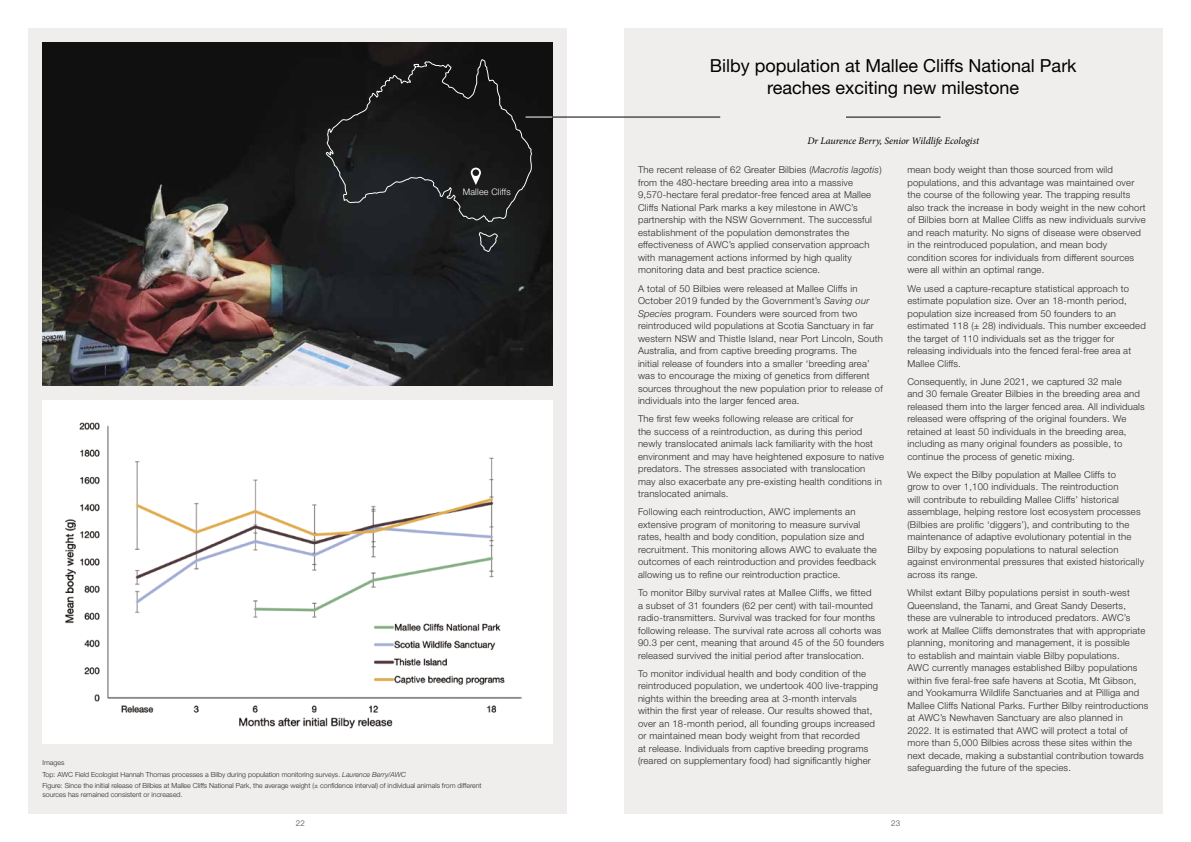
<style>
.page{position:relative;width:1191px;height:842px;background:#fff}
.page>*{position:absolute;margin:0;border:0;box-sizing:border-box;transform-origin:0 0}
.t1{font:18px/21.6px "Helvetica Neue LT Std";color:#000;text-align:center}
.t2{font:italic 10px "Minion Pro";letter-spacing:-.005em;color:#000}
.t3{font:300 9.5px/12.5px "Helvetica Neue LT Std";letter-spacing:.02em;color:#292929}
.t4{font:300 9px "Helvetica Neue LT Std";letter-spacing:.02em;color:#fff}
.t5{font:300 8px "Helvetica Neue LT Std";color:#484848}
.t6{font:300 7px/11.8px "Helvetica Neue LT Std";color:#292929}
.s1{font-style:italic}
</style>
<div class="page">
<div style="left:28px;top:28px;width:539px;height:786px;background:#f0eeed"></div>
<div style="left:624px;top:28px;width:538px;height:786px;background:#f0eeed"></div>
<img style="left:43px;top:43px;width:510px;height:343px">
<hr style="left:846px;top:117px;width:94px;height:1px;background:#000">
<div style="left:43px;top:401px;width:510px;height:343px;background:#fff"></div>
<img style="left:65px;top:422px;width:457px;height:307px">
<hr style="left:552px;top:117px;width:168px;height:1px;background:#000">
<svg style="left:326px;top:59px;width:227px;height:193px;background:#1d1e1f"></svg>
<p class="t4" style="left:463px;top:186px;width:49px">Mallee Cliffs</p>
<p class="t6" style="left:43px;top:756px;width:440px">Images<br>Top: AWC Field Ecologist Hannah Thomas processes a Bilby during population monitoring surveys. <span class="s1">Laurence Berry/AWC<br></span>Figure: Since the initial release of Bilbies at Mallee Cliffs National Park, the average weight (± confidence interval) of individual animals from different</p>
<p class="t6" style="left:43px;top:789px;width:142px">sources has remained consistent or increased.</p>
<h1 class="t1" style="left:710px;top:55px;width:368px">Bilby population at Mallee Cliffs National Park reaches exciting new milestone</h1>
<p class="t2" style="left:807px;top:134px;width:173px">Dr Laurence Berry, Senior Wildlife Ecologist</p>
<p class="t3" style="left:907px;top:164px;width:240px">mean body weight than those sourced from wild populations, and this advantage was maintained over the course of the following year. The trapping results also track the increase in body weight in the new cohort of Bilbies born at Mallee Cliffs as new individuals survive and reach maturity. No signs of disease were observed in the reintroduced population, and mean body condition scores for individuals from different sources were all within an optimal range.</p>
<p class="t3" style="left:907px;top:282px;width:240px">We used a capture-recapture statistical approach to estimate population size. Over an 18-month period, population size increased from 50 founders to an estimated 118 (± 28) individuals. This number exceeded the target of 110 individuals set as the trigger for releasing individuals into the fenced feral-free area at Mallee Cliffs.</p>
<p class="t3" style="left:907px;top:375px;width:239px">Consequently, in June 2021, we captured 32 male<br>and 30 female Greater Bilbies in the breeding area and released them into the larger fenced area. All individuals released were offspring of the original founders. We retained at least 50 individuals in the breeding area, including as many original founders as possible, to continue the process of genetic mixing.</p>
<p class="t3" style="left:907px;top:468px;width:238px">We expect the Bilby population at Mallee Cliffs to<br>grow to over 1,100 individuals. The reintroduction<br>will contribute to rebuilding Mallee Cliffs’ historical assemblage, helping restore lost ecosystem processes (Bilbies are prolific ‘diggers’), and contributing to the maintenance of adaptive evolutionary potential in the Bilby by exposing populations to natural selection against environmental pressures that existed historically across its range.</p>
<p class="t3" style="left:907px;top:586px;width:242px">Whilst extant Bilby populations persist in south-west Queensland, the Tanami, and Great Sandy Deserts, these are vulnerable to introduced predators. AWC’s work at Mallee Cliffs demonstrates that with appropriate planning, monitoring and management, it is possible<br>to establish and maintain viable Bilby populations.<br>AWC currently manages established Bilby populations within five feral-free safe havens at Scotia, Mt Gibson, and Yookamurra Wildlife Sanctuaries and at Pilliga and Mallee Cliffs National Parks. Further Bilby reintroductions at AWC’s Newhaven Sanctuary are also planned in 2022. It is estimated that AWC will protect a total of more than 5,000 Bilbies across these sites within the next decade, making a substantial contribution towards safeguarding the future of the species.</p>
<p class="t3" style="left:638px;top:164px;width:245px">The recent release of 62 Greater Bilbies (<span class="s1">Macrotis lagotis</span>) from the 480-hectare breeding area into a massive 9,570-hectare feral predator-free fenced area at Mallee Cliffs National Park marks a key milestone in AWC’s partnership with the NSW Government. The successful establishment of the population demonstrates the effectiveness of AWC’s applied conservation approach with management actions informed by high quality monitoring data and best practice science.</p>
<p class="t3" style="left:638px;top:282px;width:246px">A total of 50 Bilbies were released at Mallee Cliffs in October 2019 funded by the Government’s <span class="s1">Saving our Species</span> program. Founders were sourced from two reintroduced wild populations at Scotia Sanctuary in far western NSW and Thistle Island, near Port Lincoln, South Australia, and from captive breeding programs. The<br>initial release of founders into a smaller ‘breeding area’ was to encourage the mixing of genetics from different sources throughout the new population prior to release of individuals into the larger fenced area.</p>
<p class="t3" style="left:638px;top:412px;width:247px">The first few weeks following release are critical for<br>the success of a reintroduction, as during this period newly translocated animals lack familiarity with the host environment and may have heightened exposure to native predators. The stresses associated with translocation may also exacerbate any pre-existing health conditions in translocated animals.</p>
<p class="t3" style="left:638px;top:506px;width:240px">Following each reintroduction, AWC implements an extensive program of monitoring to measure survival rates, health and body condition, population size and recruitment. This monitoring allows AWC to evaluate the outcomes of each reintroduction and provides feedback allowing us to refine our reintroduction practice.</p>
<p class="t3" style="left:638px;top:586px;width:248px">To monitor Bilby survival rates at Mallee Cliffs, we fitted<br>a subset of 31 founders (62 per cent) with tail-mounted radio-transmitters. Survival was tracked for four months following release. The survival rate across all cohorts was 90.3 per cent, meaning that around 45 of the 50 founders released survived the initial period after translocation.</p>
<p class="t3" style="left:638px;top:667px;width:242px">To monitor individual health and body condition of the reintroduced population, we undertook 400 live-trapping nights within the breeding area at 3-month intervals within the first year of release. Our results showed that, over an 18-month period, all founding groups increased or maintained mean body weight from that recorded<br>at release. Individuals from captive breeding programs (reared on supplementary food) had significantly higher</p>
<p class="t5" style="left:296px;top:818px;width:11px">22</p>
<p class="t5" style="left:891px;top:818px;width:11px">23</p>
</div>
